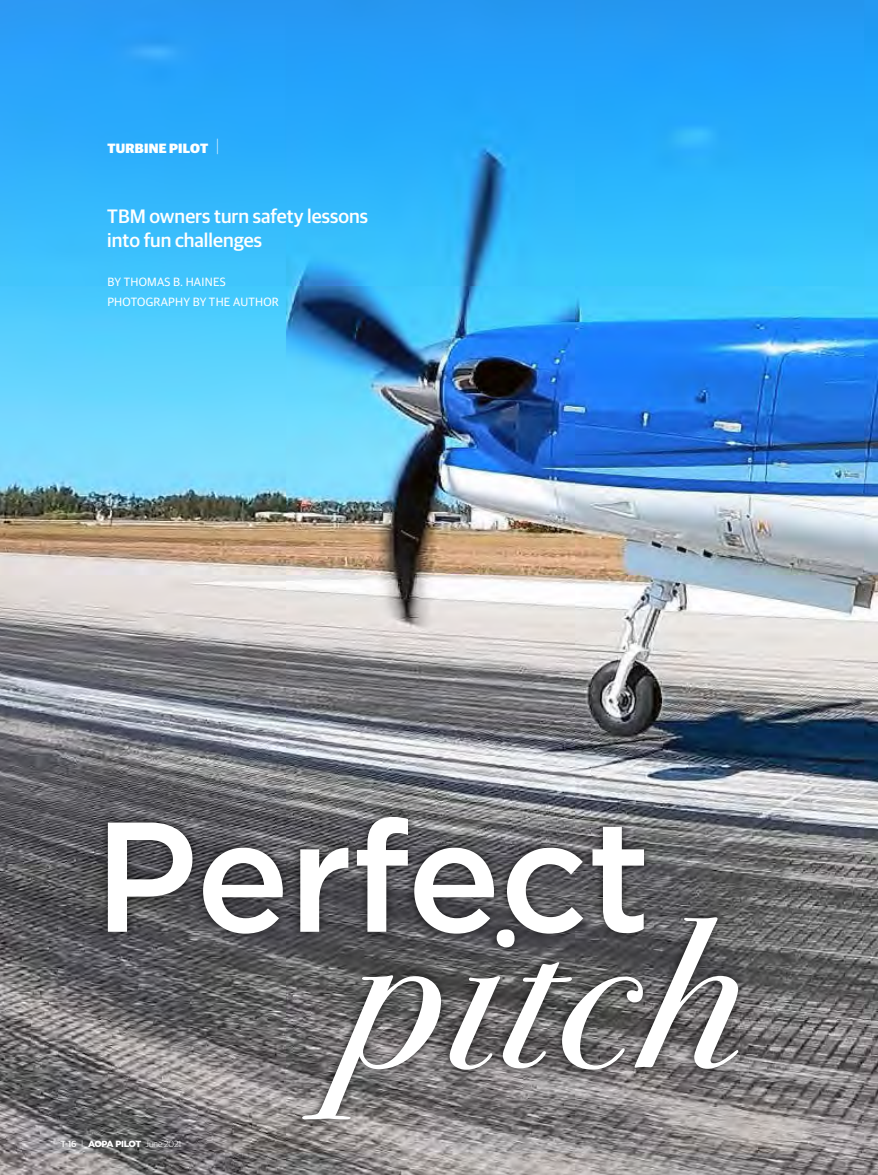
<style>
.page{position:relative;width:878px;height:1175px;background:#fff}
.page>*{position:absolute;margin:0;border:0;box-sizing:border-box;transform-origin:0 0}
.t1{font:italic 210px "Bodoni Svty Two OSITCTT";letter-spacing:.02em;color:#fff}
.t2{font:500 156px "Gotham";letter-spacing:-.01em;color:#fff}
.t3{font:500 19.5px/23.4px "Guardian Sans";color:#fff}
.HEADLINE_3_-_DEPT{font:900 13.5px "Guardian Sans";letter-spacing:.02em;color:#fff}
.AUTHOR_BYLINE{font:12px "Guardian Sans";letter-spacing:.02em;color:#fff}
.t4{font:900 9px "Gotham";letter-spacing:-.07em;color:#fff}
.s1{font-weight:100;font-size:19.5px}
.s2{font-family:"Guardian Sans";font-weight:500}
.s3{font-family:"Guardian Sans";font-weight:300;font-size:7.65px}
.s4{font-family:"Guardian Sans";font-weight:300}
</style>
<div class="page">
<img style="left:0;top:0;width:878px;height:1174px">
<div style="left:98px;top:807px;width:649px;height:321px;background:#000;opacity:.75"></div>
<p class="HEADLINE_3_-_DEPT" style="left:107px;top:138px;width:114px">TURBINE PILOT <span class="s1">|</span></p>
<p class="t3" style="left:107px;top:203px;width:262px">TBM owners turn safety lessons into fun challenges</p>
<p class="AUTHOR_BYLINE" style="left:107px;top:273px;width:120px">BY THOMAS B. HAINES</p>
<p class="AUTHOR_BYLINE" style="left:107px;top:293px;width:173px">PHOTOGRAPHY BY THE AUTHOR</p>
<p class="t2" style="left:94px;top:774px;width:559px">Perfect</p>
<p class="t1" style="left:340px;top:868px;width:404px">pitch</p>
<p class="t4" style="left:61px;top:1137px;width:122px"><span class="s2">T-16</span> <span class="s3">|</span> AOPA PILOT <span class="s4">June 2021</span></p>
</div>
